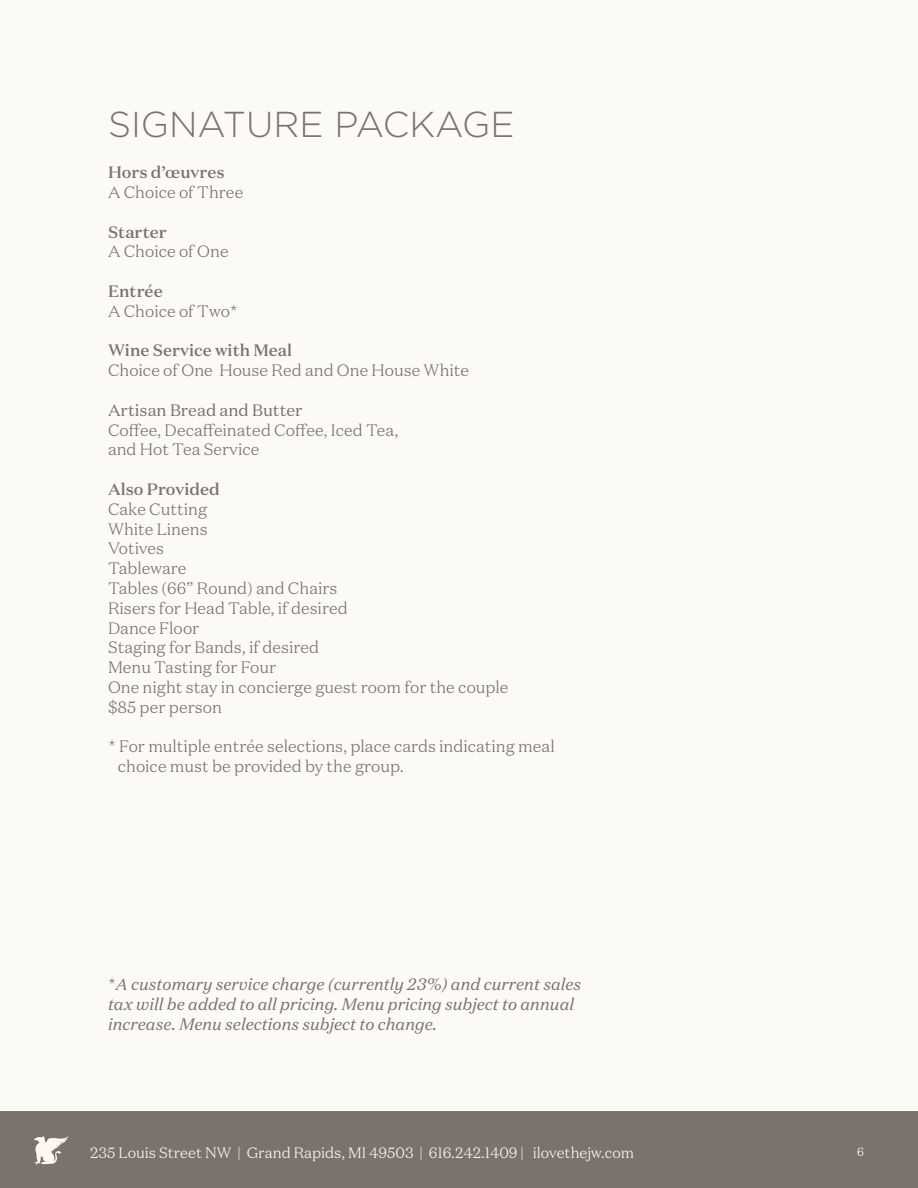
<style>
.page{position:relative;width:918px;height:1188px;background:#fbfaf6}
.page>*{position:absolute;margin:0;border:0;box-sizing:border-box;transform-origin:0 0}
.t1{font:300 36px "Gotham";color:#79726d}
.t2{font:300 16.5px "Domaine Text";color:#79726d}
.t3{font:italic 16.5px/19.8px "Domaine Text";color:#79726d}
.t4{font:500 16.5px "Domaine Text";color:#79726d}
.t5{font:16.5px "Domaine Text";color:#79726d}
.t6{font:300 15px "Domaine Text";color:#fbfaf6}
.t7{font:300 12px "Domaine Text";color:#fff}
.s1{font-weight:300;font-style:normal}
</style>
<div class="page">
<div style="left:0;top:1112px;width:918px;height:76px;background:#79726d"></div>
<svg style="left:34px;top:1136px;width:34px;height:29px"></svg>
<p class="t1" style="left:108px;top:101px;width:408px">SIGNATURE PACKAGE</p>
<p class="t4" style="left:108px;top:162px;width:118px">Hors d’œuvres</p>
<p class="t2" style="left:108px;top:182px;width:137px">A Choice of Three</p>
<p class="t4" style="left:108px;top:221px;width:60px">Starter</p>
<p class="t2" style="left:108px;top:241px;width:122px">A Choice of One</p>
<p class="t4" style="left:108px;top:281px;width:56px">Entrée</p>
<p class="t2" style="left:108px;top:301px;width:131px">A Choice of Two*</p>
<p class="t4" style="left:108px;top:340px;width:186px">Wine Service with Meal</p>
<p class="t2" style="left:108px;top:360px;width:363px">Choice of One House Red and One House White</p>
<p class="t5" style="left:108px;top:400px;width:196px">Artisan Bread and Butter</p>
<p class="t2" style="left:108px;top:419px;width:292px">Coffee, Decaffeinated Coffee, Iced Tea,</p>
<p class="t2" style="left:108px;top:439px;width:153px">and Hot Tea Service</p>
<p class="t4" style="left:108px;top:479px;width:113px">Also Provided</p>
<p class="t2" style="left:108px;top:499px;width:101px">Cake Cutting</p>
<p class="t2" style="left:108px;top:518px;width:101px">White Linens</p>
<p class="t2" style="left:108px;top:538px;width:58px">Votives</p>
<p class="t2" style="left:108px;top:558px;width:80px">Tableware</p>
<p class="t2" style="left:108px;top:578px;width:231px">Tables (66” Round) and Chairs</p>
<p class="t2" style="left:108px;top:598px;width:241px">Risers for Head Table, if desired</p>
<p class="t2" style="left:108px;top:617px;width:93px">Dance Floor</p>
<p class="t2" style="left:108px;top:637px;width:213px">Staging for Bands, if desired</p>
<p class="t2" style="left:108px;top:657px;width:170px">Menu Tasting for Four</p>
<p class="t2" style="left:108px;top:677px;width:402px">One night stay in concierge guest room for the couple</p>
<p class="t2" style="left:108px;top:697px;width:115px">$85 per person</p>
<p class="t2" style="left:108px;top:736px;width:448px">* For multiple entrée selections, place cards indicating meal</p>
<p class="t2" style="left:118px;top:756px;width:287px">choice must be provided by the group.</p>
<p class="t3" style="left:108px;top:974px;width:475px"><span class="s1">*</span>A customary service charge (currently 23%) and current sales tax will be added to all pricing. Menu pricing subject to annual increase. Menu selections subject to change.</p>
<p class="t6" style="left:90px;top:1143px;width:546px">235 Louis Street NW | Grand Rapids, MI 49503 | 616.242.1409 | ilovethejw.com</p>
<p class="t7" style="left:857px;top:1144px;width:8px">6</p>
</div>
